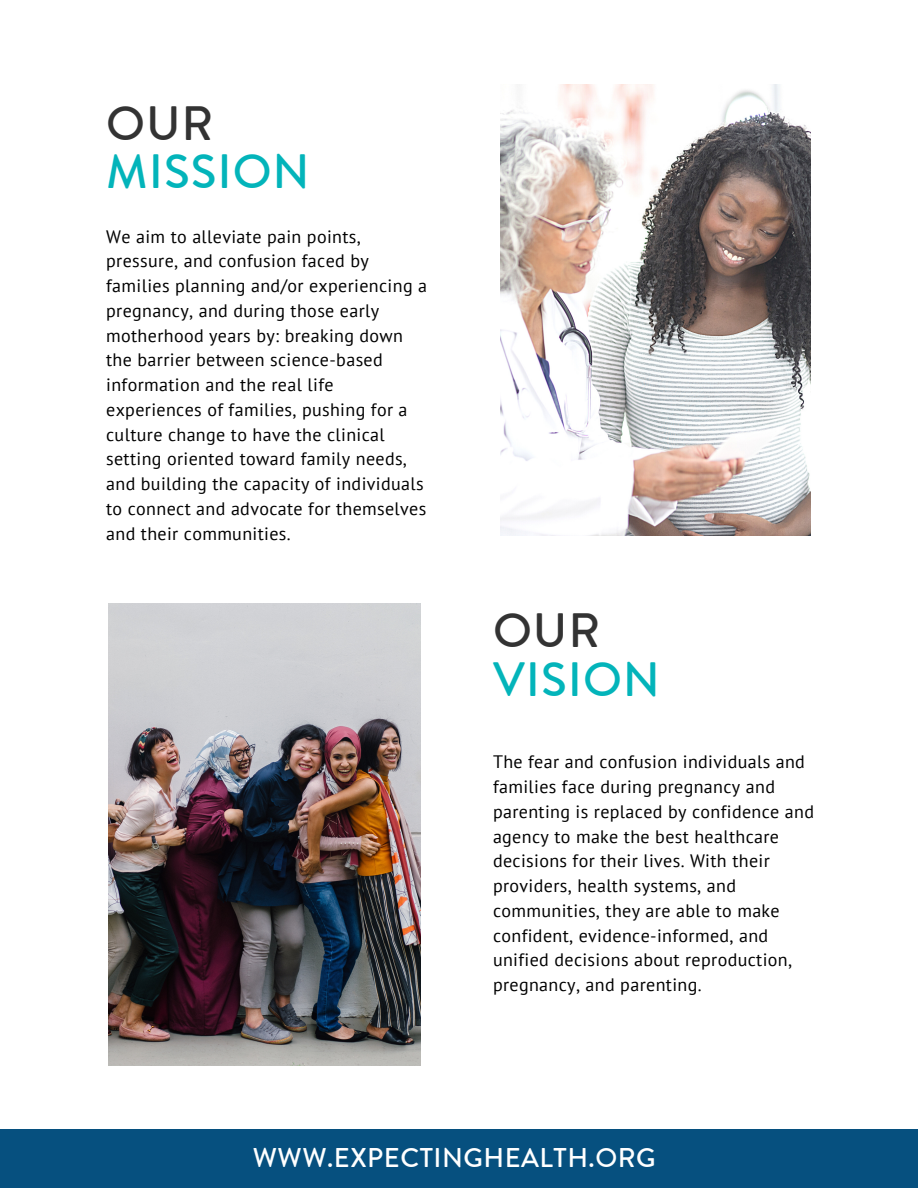
<style>
.page{position:relative;width:918px;height:1188px;background:#fff}
.page>*{position:absolute;margin:0;border:0;box-sizing:border-box;transform-origin:0 0}
.t1{font:500 48px/48.3px "Brandon Grotesque";letter-spacing:.02em;color:#03b4ba}
.t2{font:500 48px "Brandon Grotesque";color:#333}
.t3{font:500 27px "Brandon Grotesque";letter-spacing:.02em;color:#fff}
.t4{font:18px/24.8px "PT Sans";letter-spacing:.02em;color:#000}
.s1{color:#333}
</style>
<div class="page">
<div style="left:0;top:1130px;width:918px;height:58px;background:#06507f"></div>
<img style="left:501px;top:85px;width:309px;height:451px">
<img style="left:109px;top:604px;width:312px;height:462px">
<p class="t1" style="left:106px;top:100px;width:205px"><span class="s1">OUR<br></span>MISSION</p>
<p class="t4" style="left:106px;top:224px;width:256px">We aim to alleviate pain points,</p>
<p class="t4" style="left:106px;top:248px;width:322px">pressure, and confusion faced by families planning and/or experiencing a</p>
<p class="t4" style="left:106px;top:298px;width:322px">pregnancy, and during those early motherhood years by: breaking down the barrier between science-based information and the real life experiences of families, pushing for a culture change to have the clinical setting oriented toward family needs, and building the capacity of individuals to connect and advocate for themselves and their communities.</p>
<p class="t2" style="left:493px;top:598px;width:109px">OUR</p>
<p class="t1" style="left:493px;top:656px;width:169px">VISION</p>
<p class="t4" style="left:493px;top:749px;width:313px">The fear and confusion individuals and</p>
<p class="t4" style="left:493px;top:774px;width:323px">families face during pregnancy and parenting is replaced by confidence and</p>
<p class="t4" style="left:493px;top:824px;width:301px">agency to make the best healthcare decisions for their lives. With their providers, health systems, and communities, they are able to make confident, evidence-informed, and unified decisions about reproduction, pregnancy, and parenting.</p>
<p class="t3" style="left:253px;top:1139px;width:405px">WWW.EXPECTINGHEALTH.ORG</p>
</div>
